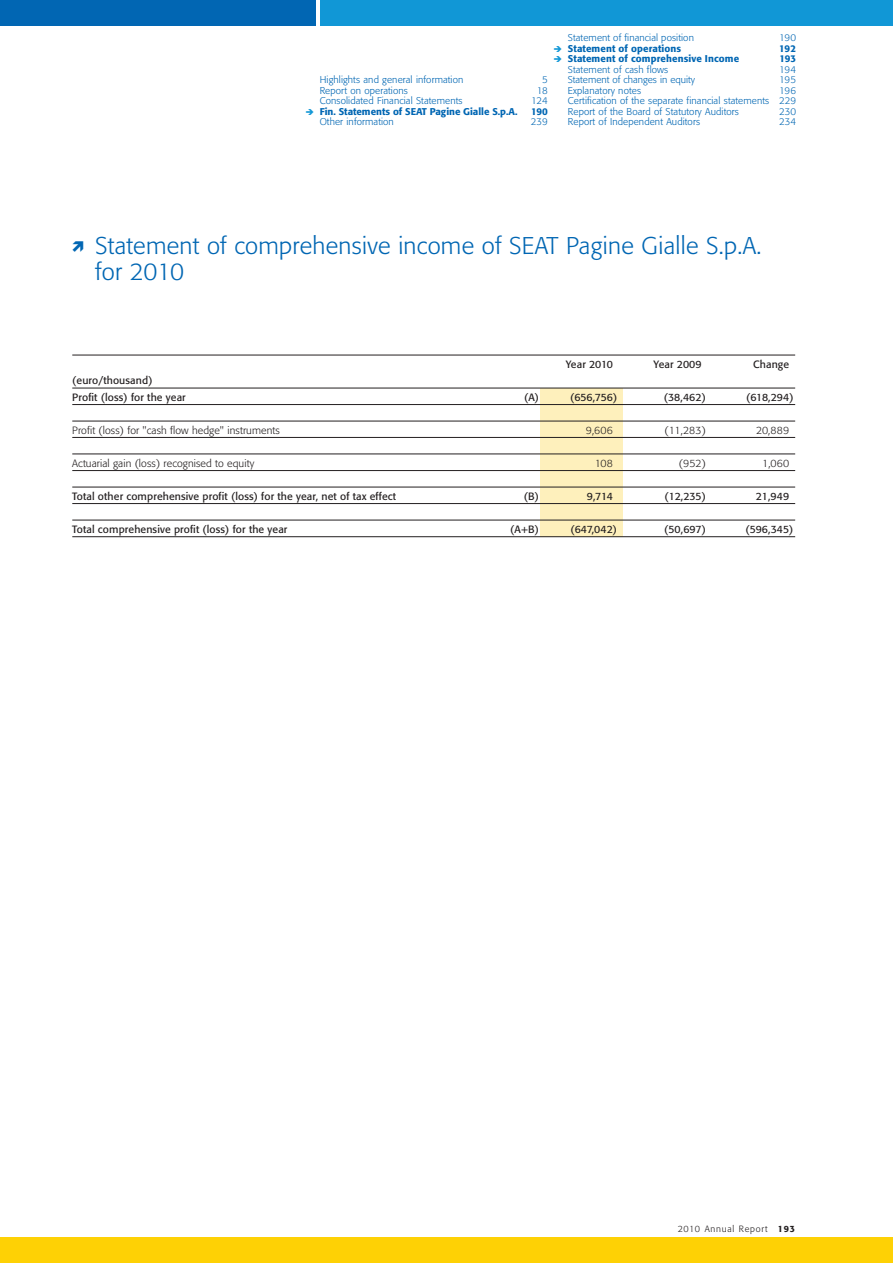
<style>
.page{position:relative;width:893px;height:1263px;background:#fff}
.page>*{position:absolute;margin:0;border:0;box-sizing:border-box;transform-origin:0 0}
.t1{font:300 24px/25.5px "Formata";letter-spacing:.01em;color:#0166b3}
.t2{font:10.5px/16.5px "Formata";letter-spacing:.01em;color:#231f20}
.t3{font:300 10.5px "Formata";letter-spacing:.01em;color:#231f20}
.t4{font:10.5px "Formata";letter-spacing:-.02em;color:#231f20}
.t5{font:300 9.75px/10.5px "Formata";letter-spacing:.01em;color:#0166b3;text-align:justify}
.t6{font:500 9.75px "Formata";letter-spacing:.01em;color:#0166b3}
.t7{font:300 9px "Formata";letter-spacing:.085em;color:#231f20}
.s1{font-weight:500}
</style>
<div class="page">
<svg style="left:72px;top:354px;width:724px;height:184px"></svg>
<div style="left:540px;top:388px;width:82px;height:149px;background:#fef0bc"></div>
<hr style="left:72px;top:355px;width:723px;height:1px;background:#231f20">
<hr style="left:72px;top:388px;width:723px;height:1px;background:#231f20">
<hr style="left:72px;top:404px;width:723px;height:1px;background:#231f20">
<hr style="left:72px;top:421px;width:723px;height:1px;background:#231f20">
<hr style="left:72px;top:437px;width:723px;height:1px;background:#231f20">
<hr style="left:72px;top:454px;width:723px;height:1px;background:#231f20">
<hr style="left:72px;top:470px;width:723px;height:1px;background:#231f20">
<hr style="left:72px;top:487px;width:723px;height:1px;background:#231f20">
<hr style="left:72px;top:503px;width:723px;height:1px;background:#231f20">
<hr style="left:72px;top:520px;width:723px;height:1px;background:#231f20">
<hr style="left:72px;top:536px;width:723px;height:1px;background:#231f20">
<div style="left:320px;top:0;width:573px;height:26px;background:#1197d6"></div>
<div style="left:0;top:1237px;width:893px;height:26px;background:#fed105"></div>
<div style="left:0;top:0;width:316px;height:26px;background:#0166b3"></div>
<p class="t5" style="left:320px;top:75px;width:145px">Highlights and general information</p>
<p class="t5" style="left:542px;top:75px;width:7px">5</p>
<p class="t5" style="left:320px;top:86px;width:90px">Report on operations</p>
<p class="t5" style="left:537px;top:86px;width:13px">18</p>
<p class="t5" style="left:320px;top:96px;width:144px">Consolidated Financial Statements</p>
<p class="t5" style="left:531px;top:96px;width:18px">124</p>
<p class="t6" style="left:320px;top:107px;width:199px">Fin. Statements of SEAT Pagine Gialle S.p.A.</p>
<p class="t6" style="left:531px;top:107px;width:18px">190</p>
<p class="t5" style="left:320px;top:117px;width:76px">Other information</p>
<p class="t5" style="left:531px;top:117px;width:18px">239</p>
<p class="t5" style="left:568px;top:33px;width:128px">Statement of financial position</p>
<p class="t5" style="left:779px;top:33px;width:18px">190</p>
<p class="t6" style="left:568px;top:44px;width:115px">Statement of operations</p>
<p class="t6" style="left:779px;top:44px;width:18px">192</p>
<p class="t6" style="left:568px;top:54px;width:173px">Statement of comprehensive Income</p>
<p class="t6" style="left:779px;top:54px;width:18px">193</p>
<p class="t5" style="left:568px;top:65px;width:102px">Statement of cash flows</p>
<p class="t5" style="left:779px;top:65px;width:18px">194</p>
<p class="t5" style="left:568px;top:75px;width:129px">Statement of changes in equity</p>
<p class="t5" style="left:779px;top:75px;width:18px">195</p>
<p class="t5" style="left:568px;top:86px;width:75px">Explanatory notes</p>
<p class="t5" style="left:568px;top:86px;width:230px;text-indent:211px">196<br>Certification of the separate financial statements 229<br>Report of the Board of Statutory Auditors</p>
<p class="t5" style="left:779px;top:107px;width:18px">230</p>
<p class="t5" style="left:568px;top:117px;width:134px">Report of Independent Auditors</p>
<p class="t5" style="left:779px;top:117px;width:18px">234</p>
<h1 class="t1" style="left:95px;top:235px;width:668px">Statement of comprehensive income of SEAT Pagine Gialle S.p.A. for 2010</h1>
<p class="t2" style="left:72px;top:373px;width:115px">(euro/thousand)<br>Profit (loss) for the year</p>
<p class="t4" style="left:566px;top:359px;width:49px">Year 2010</p>
<p class="t2" style="left:654px;top:356px;width:50px">Year 2009</p>
<p class="t2" style="left:753px;top:356px;width:38px">Change</p>
<p class="t2" style="left:524px;top:389px;width:16px">(A)</p>
<p class="t2" style="left:570px;top:389px;width:49px">(656,756)</p>
<p class="t2" style="left:664px;top:389px;width:43px">(38,462)</p>
<p class="t2" style="left:746px;top:389px;width:49px">(618,294)</p>
<p class="t3" style="left:72px;top:425px;width:209px">Profit (loss) for "cash flow hedge" instruments</p>
<p class="t3" style="left:586px;top:425px;width:29px">9,606</p>
<p class="t3" style="left:665px;top:425px;width:43px">(11,283)</p>
<p class="t3" style="left:756px;top:425px;width:35px">20,889</p>
<p class="t3" style="left:72px;top:458px;width:183px">Actuarial gain (loss) recognised to equity</p>
<p class="t3" style="left:595px;top:458px;width:20px">108</p>
<p class="t3" style="left:679px;top:458px;width:28px">(952)</p>
<p class="t3" style="left:762px;top:458px;width:29px">1,060</p>
<p class="t2" style="left:72px;top:488px;width:325px">Total other comprehensive profit (loss) for the year, net of tax effect</p>
<p class="t2" style="left:524px;top:488px;width:17px">(B)</p>
<p class="t2" style="left:587px;top:488px;width:28px">9,714</p>
<p class="t2" style="left:665px;top:488px;width:43px">(12,235)</p>
<p class="t2" style="left:756px;top:488px;width:35px">21,949</p>
<p class="t2" style="left:72px;top:521px;width:217px">Total comprehensive profit (loss) for the year</p>
<p class="t2" style="left:510px;top:521px;width:30px">(A+B)</p>
<p class="t2" style="left:570px;top:521px;width:48px">(647,042)</p>
<p class="t2" style="left:664px;top:521px;width:43px">(50,697)</p>
<p class="t2" style="left:745px;top:521px;width:49px">(596,345)</p>
<p class="t7" style="left:678px;top:1225px;width:119px">2010 Annual Report <span class="s1">193</span></p>
</div>
